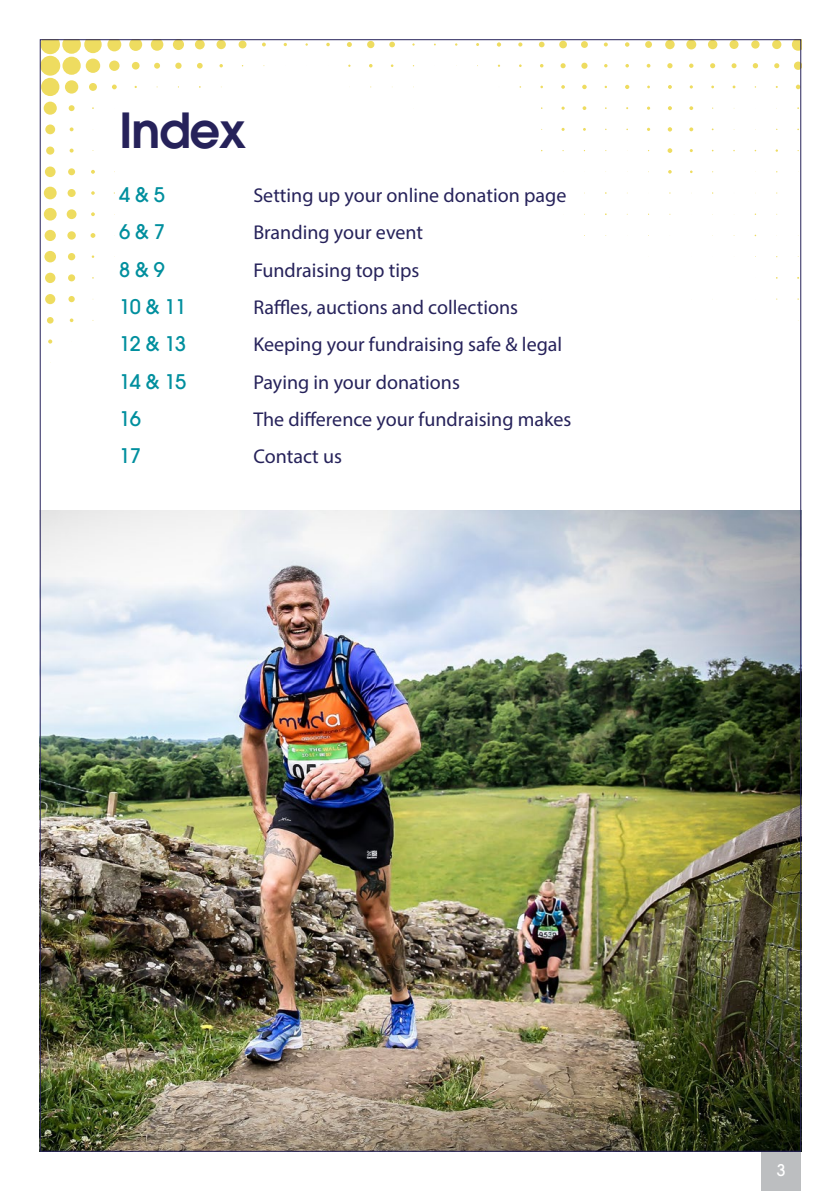
<style>
.page{position:relative;width:840px;height:1191px;background:#fff}
.page>*{position:absolute;margin:0;border:0;box-sizing:border-box;transform-origin:0 0}
.t1{font:600 48px "ITC Avant Garde Std";letter-spacing:-.025em;color:#26225a}
.t2{font:20px "Myriad Pro";color:#26225a}
.t3{font:500 20px "ITC Avant Garde Std";letter-spacing:-.025em;color:#008f9e}
.t4{font:500 16px "ITC Avant Garde Std";color:#fff}
</style>
<div class="page">
<div style="left:761px;top:1151px;width:39px;height:40px;background:#bcbec0"></div>
<svg style="left:42px;top:41px;width:756px;height:322px"></svg>
<img style="left:42px;top:510px;width:756px;height:639px">
<h1 class="t1" style="left:119px;top:98px;width:128px">Index</h1>
<p class="t3" style="left:119px;top:182px;width:47px">4 &amp; 5</p>
<p class="t2" style="left:253px;top:183px;width:314px">Setting up your online donation page</p>
<p class="t3" style="left:119px;top:219px;width:47px">6 &amp; 7</p>
<p class="t2" style="left:253px;top:220px;width:171px">Branding your event</p>
<p class="t3" style="left:119px;top:256px;width:47px">8 &amp; 9</p>
<p class="t2" style="left:253px;top:257px;width:168px">Fundraising top tips</p>
<p class="t3" style="left:119px;top:294px;width:68px">10 &amp; 11</p>
<p class="t2" style="left:253px;top:295px;width:266px">Raffles, auctions and collections</p>
<p class="t3" style="left:119px;top:331px;width:68px">12 &amp; 13</p>
<p class="t2" style="left:253px;top:332px;width:310px">Keeping your fundraising safe &amp; legal</p>
<p class="t3" style="left:119px;top:368px;width:68px">14 &amp; 15</p>
<p class="t2" style="left:253px;top:369px;width:208px">Paying in your donations</p>
<p class="t3" style="left:119px;top:406px;width:23px">16</p>
<p class="t2" style="left:253px;top:407px;width:319px">The difference your fundraising makes</p>
<p class="t3" style="left:119px;top:443px;width:23px">17</p>
<p class="t2" style="left:253px;top:444px;width:90px">Contact us</p>
<p class="t4" style="left:776px;top:1159px;width:10px">3</p>
</div>
